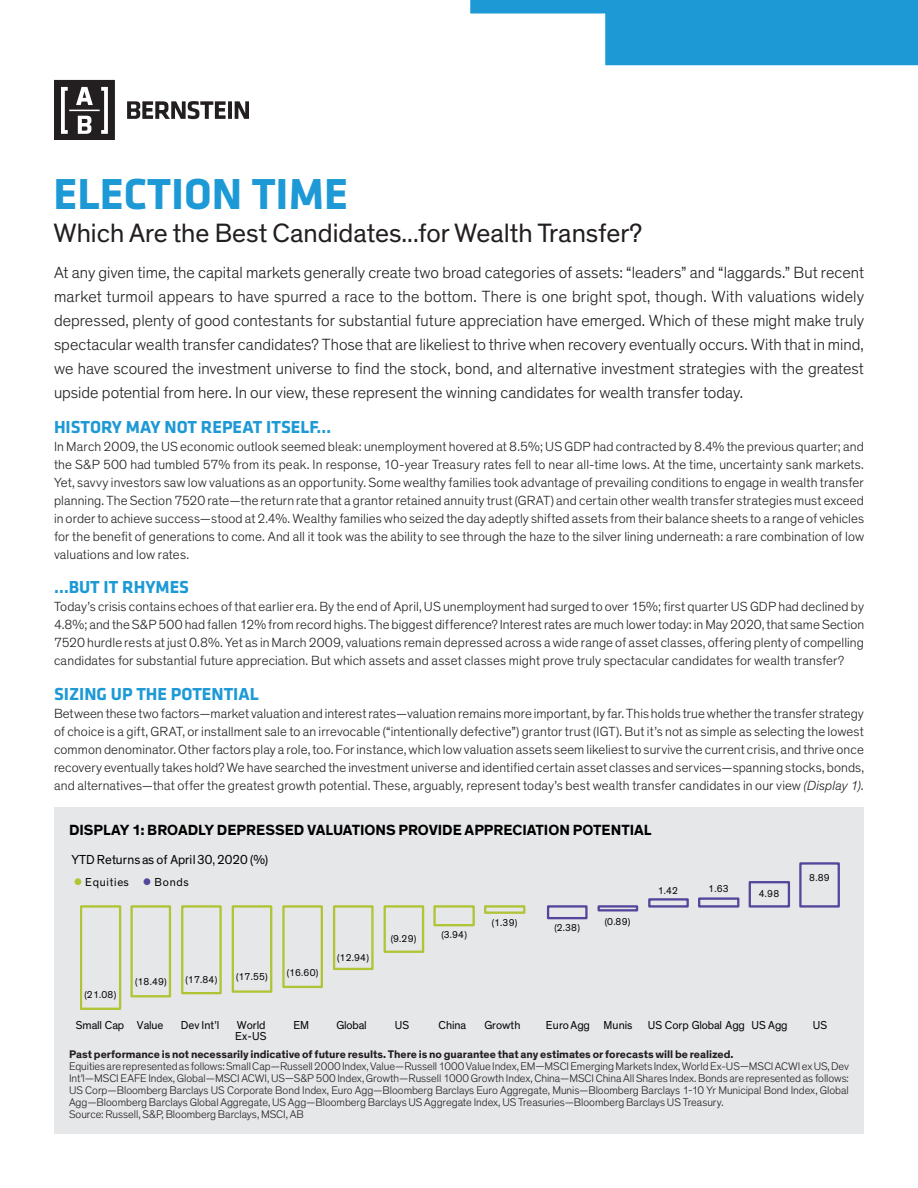
<style>
.page{position:relative;width:918px;height:1188px;background:#fff}
.page>*{position:absolute;margin:0;border:0;box-sizing:border-box;transform-origin:0 0}
.t1{font:700 45px "Klavika";color:#1d99d6}
.t2{font:27px "Theinhardt";color:#231f20}
.t3{font:700 18px "Klavika";color:#1d99d6}
.t4{font:300 16.5px/24px "Theinhardt";color:#231f20;text-align:justify}
.t5{font:700 15px "Theinhardt";color:#000}
.t6{font:300 13.5px/18px "Theinhardt";letter-spacing:.01em;color:#231f20;text-align:justify}
.t7{font:13.35px "Theinhardt";color:#040503}
.t8{font:11.7px/11.7px "Theinhardt";color:#040503}
.t9{font:11.7px "Theinhardt";letter-spacing:.07em;color:#040503}
.t10{font:11.7px "Theinhardt";letter-spacing:-.03em;color:#040503}
.t11{font:300 11.25px/12px "Theinhardt";letter-spacing:-.005em;color:#231f20}
.t12{font:700 11.25px "Theinhardt";letter-spacing:-.005em;color:#231f20}
.t13{font:10.2px "Theinhardt";letter-spacing:.025em;color:#040503}
.s1{font-style:italic}
.s2{color:#b0c436}
.s3{color:#55469c}
</style>
<div class="page">
<svg style="left:470px;top:0;width:448px;height:65px"></svg>
<svg style="left:54px;top:80px;width:195px;height:60px"></svg>
<div style="left:54px;top:808px;width:810px;height:326px;background:#e6e7e9"></div>
<svg style="left:81px;top:905px;width:445px;height:105px"></svg>
<svg style="left:546px;top:862px;width:294px;height:58px"></svg>
<h1 class="t1" style="left:53px;top:161px;width:296px">ELECTION TIME</h1>
<h2 class="t2" style="left:53px;top:217px;width:591px">Which Are the Best Candidates...for Wealth Transfer?</h2>
<p class="t4" style="left:54px;top:261px;width:812px">At any given time, the capital markets generally create two broad categories of assets: “leaders” and “laggards.” But recent market turmoil appears to have spurred a race to the bottom. There is one bright spot, though. With valuations widely depressed, plenty of good contestants for substantial future appreciation have emerged. Which of these might make truly spectacular wealth transfer candidates? Those that are likeliest to thrive when recovery eventually occurs. With that in mind, we have scoured the investment universe to find the stock, bond, and alternative investment strategies with the greatest upside potential from here. In our view, these represent the winning candidates for wealth transfer today.</p>
<h3 class="t3" style="left:54px;top:414px;width:279px">HISTORY MAY NOT REPEAT ITSELF…</h3>
<p class="t6" style="left:54px;top:437px;width:812px">In March 2009, the US economic outlook seemed bleak: unemployment hovered at 8.5%; US GDP had contracted by 8.4% the previous quarter; and the S&amp;P 500 had tumbled 57% from its peak. In response, 10-year Treasury rates fell to near all-time lows. At the time, uncertainty sank markets.<br>Yet, savvy investors saw low valuations as an opportunity. Some wealthy families took advantage of prevailing conditions to engage in wealth transfer planning. The Section 7520 rate—the return rate that a grantor retained annuity trust (GRAT) and certain other wealth transfer strategies must exceed in order to achieve success—stood at 2.4%. Wealthy families who seized the day adeptly shifted assets from their balance sheets to a range of vehicles for the benefit of generations to come. And all it took was the ability to see through the haze to the silver lining underneath: a rare combination of low valuations and low rates.</p>
<h3 class="t3" style="left:54px;top:574px;width:137px">…BUT IT RHYMES</h3>
<p class="t6" style="left:54px;top:598px;width:812px">Today’s crisis contains echoes of that earlier era. By the end of April, US unemployment had surged to over 15%; first quarter US GDP had declined by 4.8%; and the S&amp;P 500 had fallen 12% from record highs. The biggest difference? Interest rates are much lower today: in May 2020, that same Section 7520 hurdle rests at just 0.8%. Yet as in March 2009, valuations remain depressed across a wide range of asset classes, offering plenty of compelling candidates for substantial future appreciation. But which assets and asset classes might prove truly spectacular candidates for wealth transfer?</p>
<h3 class="t3" style="left:54px;top:681px;width:206px">SIZING UP THE POTENTIAL</h3>
<p class="t6" style="left:54px;top:704px;width:812px">Between these two factors—market valuation and interest rates—valuation remains more important, by far. This holds true whether the transfer strategy of choice is a gift, GRAT, or installment sale to an irrevocable (“intentionally defective”) grantor trust (IGT). But it’s not as simple as selecting the lowest common denominator. Other factors play a role, too. For instance, which low valuation assets seem likeliest to survive the current crisis, and thrive once recovery eventually takes hold? We have searched the investment universe and identified certain asset classes and services—spanning stocks, bonds, and alternatives—that offer the greatest growth potential. These, arguably, represent today’s best wealth transfer candidates in our view <span class="s1">(Display 1)</span>.</p>
<p class="t5" style="left:69px;top:821px;width:584px">DISPLAY 1: BROADLY DEPRESSED VALUATIONS PROVIDE APPRECIATION POTENTIAL</p>
<p class="t7" style="left:71px;top:852px;width:198px">YTD Returns as of April30,2020 (%)</p>
<p class="t9" style="left:74px;top:876px;width:117px"><span class="s2">●</span> Equities <span class="s3">●</span> Bonds</p>
<p class="t13" style="left:85px;top:989px;width:33px">(21.08)</p>
<p class="t13" style="left:135px;top:976px;width:33px">(18.49)</p>
<p class="t13" style="left:186px;top:974px;width:33px">(17.84)</p>
<p class="t13" style="left:236px;top:971px;width:33px">(17.55)</p>
<p class="t13" style="left:287px;top:966px;width:33px">(16.60)</p>
<p class="t13" style="left:337px;top:952px;width:33px">(12.94)</p>
<p class="t13" style="left:391px;top:933px;width:27px">(9.29)</p>
<p class="t13" style="left:441px;top:929px;width:27px">(3.94)</p>
<p class="t13" style="left:492px;top:916px;width:27px">(1.39)</p>
<p class="t13" style="left:554px;top:921px;width:27px">(2.38)</p>
<p class="t13" style="left:605px;top:916px;width:27px">(0.89)</p>
<p class="t13" style="left:658px;top:884px;width:22px">1.42</p>
<p class="t13" style="left:708px;top:883px;width:22px">1.63</p>
<p class="t13" style="left:759px;top:887px;width:22px">4.98</p>
<p class="t13" style="left:809px;top:871px;width:22px">8.89</p>
<p class="t10" style="left:76px;top:1018px;width:89px">Small Cap Value</p>
<p class="t8" style="left:181px;top:1019px;width:40px">Dev Int’l</p>
<p class="t8" style="left:235px;top:1019px;width:33px">World<br>Ex-US</p>
<p class="t8" style="left:293px;top:1019px;width:17px">EM</p>
<p class="t8" style="left:336px;top:1019px;width:32px">Global</p>
<p class="t8" style="left:395px;top:1019px;width:16px">US</p>
<p class="t8" style="left:438px;top:1019px;width:29px">China</p>
<p class="t8" style="left:485px;top:1019px;width:37px">Growth</p>
<p class="t8" style="left:546px;top:1019px;width:88px">EuroAgg Munis</p>
<p class="t8" style="left:648px;top:1019px;width:141px">US Corp Global Agg US Agg</p>
<p class="t8" style="left:813px;top:1019px;width:16px">US</p>
<p class="t12" style="left:69px;top:1047px;width:666px">Past performance is not necessarily indicative of future results. There is no guarantee that any estimates or forecasts will be realized.</p>
<p class="t11" style="left:69px;top:1061px;width:782px">Equities are represented as follows: Small Cap—Russell 2000 Index, Value—Russell 1000 Value Index, EM—MSCI Emerging Markets Index, World Ex-US—MSCI ACWI ex US, Dev Int’l—MSCI EAFE Index, Global—MSCI ACWI, US—S&amp;P 500 Index, Growth—Russell 1000 Growth Index, China—MSCI China All Shares Index. Bonds are represented as follows:<br>US Corp—Bloomberg Barclays US Corporate Bond Index, Euro Agg—Bloomberg Barclays Euro Aggregate, Munis—Bloomberg Barclays 1-10 Yr Municipal Bond Index, Global Agg—Bloomberg Barclays Global Aggregate, US Agg—Bloomberg Barclays US Aggregate Index, US Treasuries—Bloomberg Barclays US Treasury.<br>Source: Russell, S&amp;P, Bloomberg Barclays, MSCI, AB</p>
</div>
